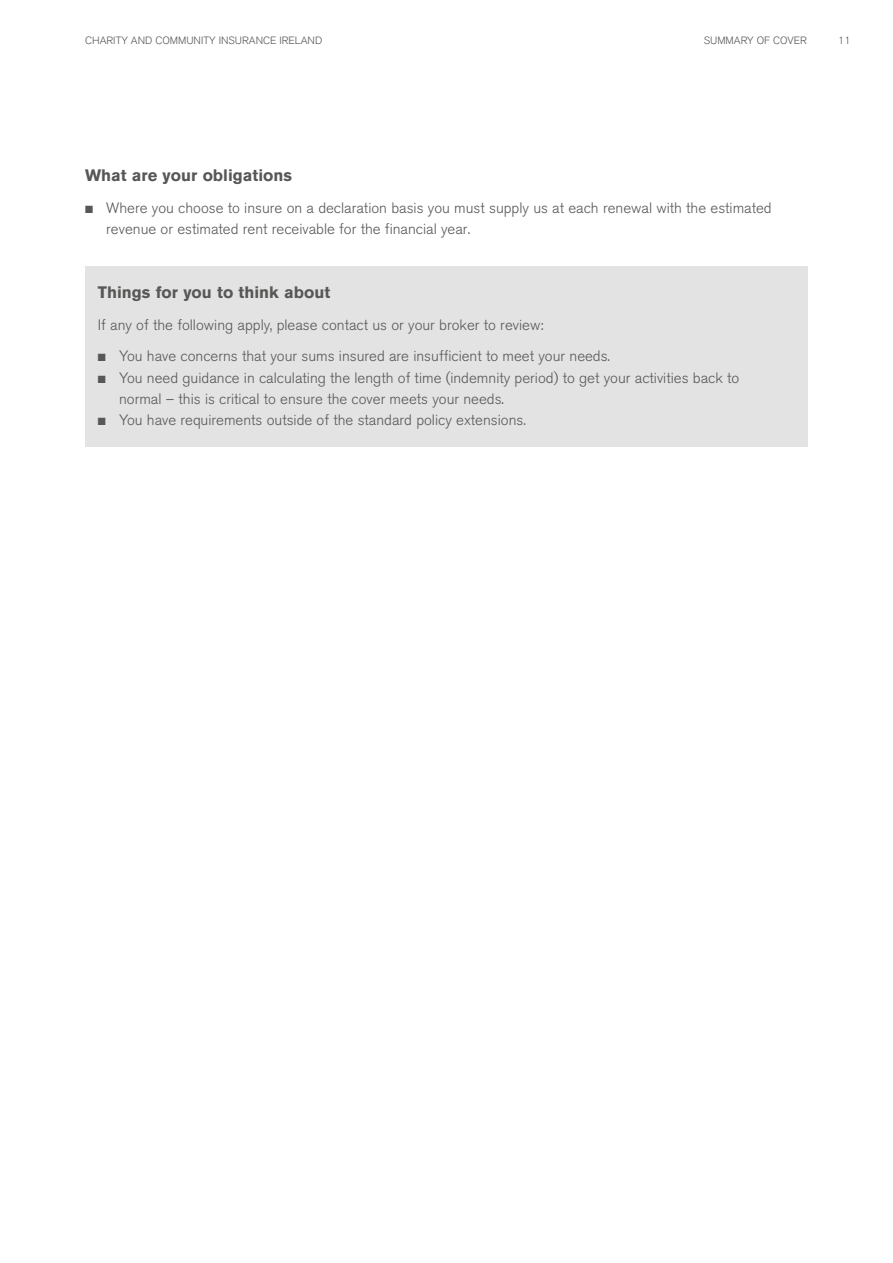
<style>
.page{position:relative;width:893px;height:1263px;background:#fff}
.page>*{position:absolute;margin:0;border:0;box-sizing:border-box;transform-origin:0 0}
.t1{font:700 16.5px "Akzidenz Grotesk BQ";color:#575756}
.t2{font:300 15px/21.3px "Akzidenz Grotesk BQ";color:#575756}
.t3{font:300 10.5px "Akzidenz Grotesk BQ";color:#575756}
</style>
<div class="page">
<div style="left:85px;top:266px;width:723px;height:180px;background:#e3e3e3"></div>
<p class="t3" style="left:85px;top:34px;width:239px">CHARITY AND COMMUNITY INSURANCE IRELAND</p>
<p class="t3" style="left:704px;top:34px;width:105px">SUMMARY OF COVER</p>
<p class="t3" style="left:838px;top:34px;width:14px">11</p>
<p class="t1" style="left:85px;top:165px;width:209px">What are your obligations</p>
<p class="t2" style="left:106px;top:197px;width:667px;text-indent:-21px">■ Where you choose to insure on a declaration basis you must supply us at each renewal with the estimated revenue or estimated rent receivable for the financial year.</p>
<p class="t1" style="left:98px;top:282px;width:234px">Things for you to think about</p>
<p class="t2" style="left:98px;top:314px;width:447px">If any of the following apply, please contact us or your broker to review:</p>
<p class="t2" style="left:98px;top:346px;width:514px">■ You have concerns that your sums insured are insufficient to meet your needs.</p>
<p class="t2" style="left:119px;top:367px;width:622px;text-indent:-21px">■ You need guidance in calculating the length of time (indemnity period) to get your activities back to normal – this is critical to ensure the cover meets your needs.</p>
<p class="t2" style="left:98px;top:410px;width:430px">■ You have requirements outside of the standard policy extensions.</p>
</div>
